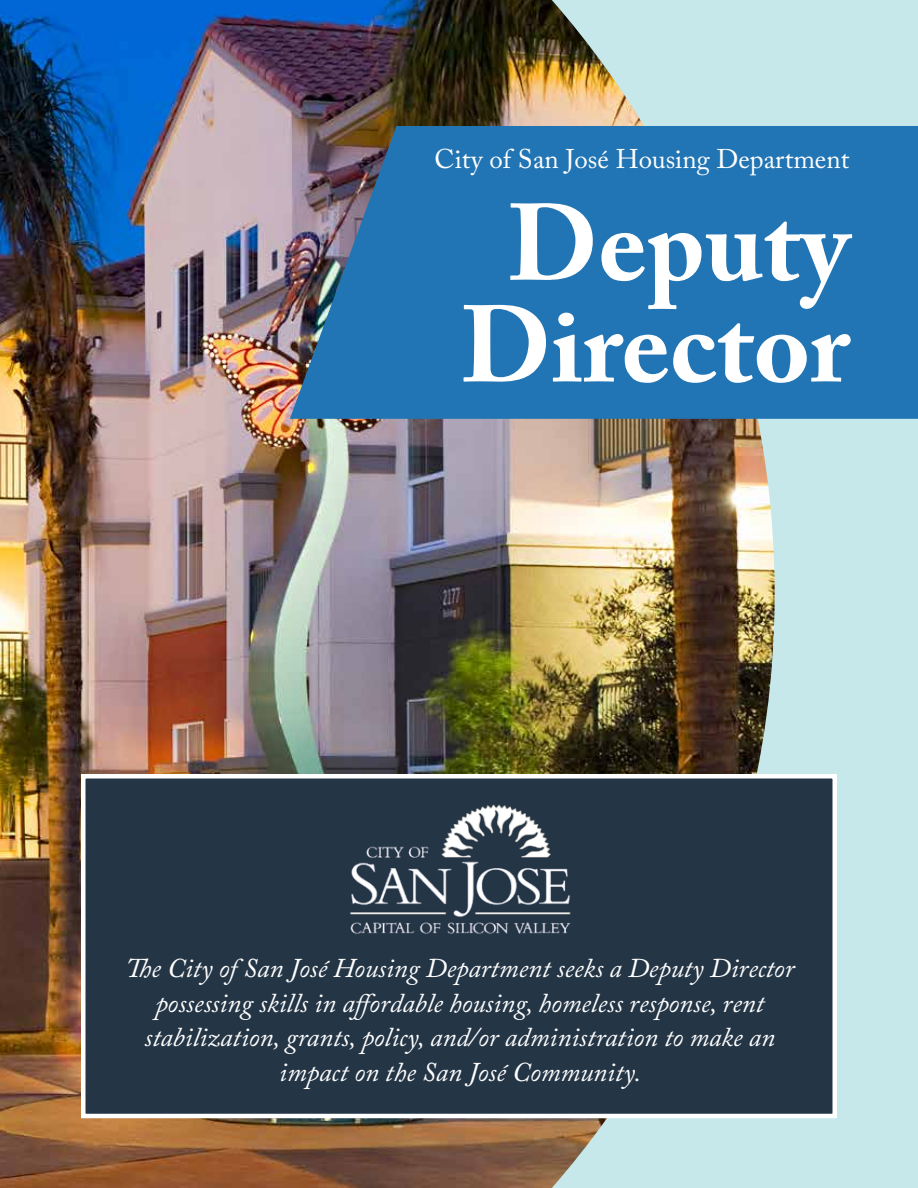
<style>
.page{position:relative;width:918px;height:1188px;background:#c6e8ea}
.page>*{position:absolute;margin:0;border:0;box-sizing:border-box;transform-origin:0 0}
.t1{font:700 107.55px/101.7px "Adobe Caslon Pro";color:#fff;text-align:center}
.t2{font:italic 27px/34.5px "Adobe Caslon Pro";color:#fff;text-align:center}
.t3{font:26.85px "Adobe Caslon Pro";color:#fff}
</style>
<div class="page">
<img style="left:0;top:0;width:775px;height:1188px">
<svg style="left:290px;top:126px;width:628px;height:293px;background:#2973ad"></svg>
<div style="left:79px;top:772px;width:758px;height:348px;background:#243546"></div>
<img style="left:341px;top:799px;width:238px;height:142px">
<p class="t3" style="left:435px;top:143px;width:416px">City of San José Housing Department</p>
<h1 class="t1" style="left:461px;top:192px;width:390px">Deputy<br>Director</h1>
<p class="t2" style="left:125px;top:951px;width:670px">The City of San José Housing Department seeks a Deputy Director possessing skills in affordable housing, homeless response, rent stabilization, grants, policy, and/or administration to make an impact on the San José Community.</p>
</div>
